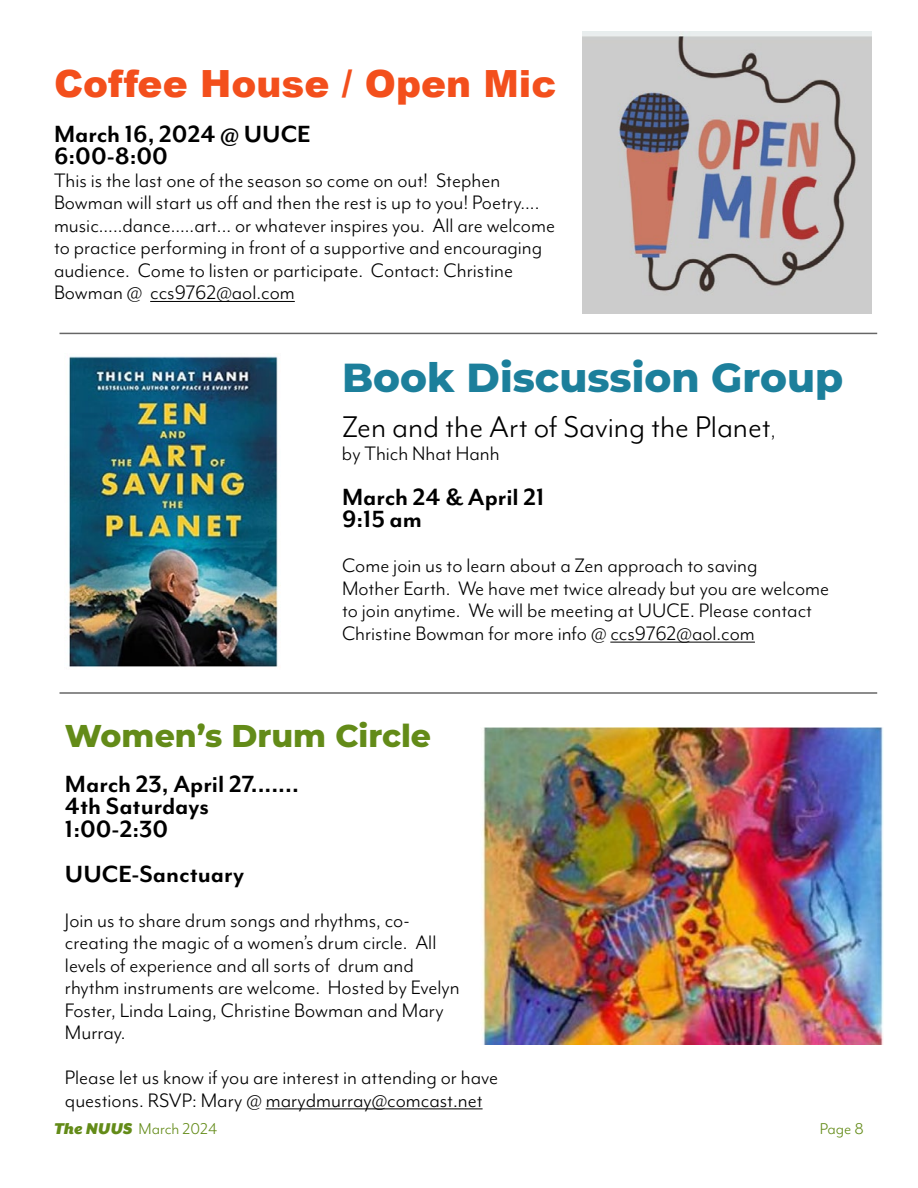
<style>
.page{position:relative;width:918px;height:1188px;background:#fff}
.page>*{position:absolute;margin:0;border:0;box-sizing:border-box;transform-origin:0 0}
.t1{font:800 40.5px "Montserrat";color:#1c7f9b}
.t2{font:900 37.5px "Arial";color:#f34f1c}
.t3{font:34.5px "Mr Eaves Mod OT";color:#000}
.t4{font:800 31.5px "Montserrat";color:#638b18}
.t5{font:700 27px/22.5px "Mr Eaves Mod OT";color:#000}
.t6{font:22.5px/22.5px "Mr Eaves Mod OT";color:#000}
.t7{font:18px "Mr Eaves Mod OT";color:#638b18}
.s1{font-size:22.5px}
.s2{font-family:"Mr Eaves XL San OT";font-weight:900;font-style:italic}
</style>
<div class="page">
<hr style="left:150px;top:301px;width:145px;height:1px;background:#000">
<img style="left:582px;top:32px;width:290px;height:282px">
<hr style="left:610px;top:642px;width:145px;height:1px;background:#000">
<img style="left:68px;top:356px;width:210px;height:311px">
<hr style="left:59px;top:333px;width:818px;height:1px;background:#000">
<hr style="left:59px;top:692px;width:818px;height:2px;background:#000">
<hr style="left:266px;top:1109px;width:217px;height:1px;background:#000">
<img style="left:482px;top:728px;width:401px;height:316px">
<h2 class="t2" style="left:54px;top:56px;width:504px">Coffee House / Open Mic</h2>
<p class="t5" style="left:54px;top:122px;width:258px">March 16, 2024 @ UUCE<br>6:00-8:00</p>
<p class="t6" style="left:54px;top:169px;width:503px">This is the last one of the season so come on out! Stephen Bowman will start us off and then the rest is up to you! Poetry.... music.....dance.....art... or whatever inspires you. All are welcome to practice performing in front of a supportive and encouraging audience. Come to listen or participate. Contact: Christine Bowman @ ccs9762@aol.com</p>
<h1 class="t1" style="left:342px;top:348px;width:503px">Book Discussion Group</h1>
<h3 class="t3" style="left:342px;top:408px;width:435px">Zen and the Art of Saving the Planet<span class="s1">,</span></h3>
<p class="t6" style="left:342px;top:442px;width:159px">by Thich Nhat Hanh</p>
<p class="t5" style="left:342px;top:485px;width:204px">March 24 &amp; April 21<br>9:15 am</p>
<p class="t6" style="left:342px;top:554px;width:489px">Come join us to learn about a Zen approach to saving<br>Mother Earth. We have met twice already but you are welcome to join anytime. We will be meeting at UUCE. Please contact Christine Bowman for more info @ ccs9762@aol.com</p>
<h3 class="t4" style="left:65px;top:712px;width:368px">Women’s Drum Circle</h3>
<p class="t5" style="left:65px;top:772px;width:235px">March 23, April 27.......<br>4th Saturdays<br>1:00-2:30</p>
<p class="t5" style="left:65px;top:862px;width:181px">UUCE-Sanctuary</p>
<p class="t6" style="left:65px;top:909px;width:396px">Join us to share drum songs and rhythms, co&shy;creating the magic of a women’s drum circle. All levels of experience and all sorts of drum and rhythm instruments are welcome. Hosted by Evelyn Foster, Linda Laing, Christine Bowman and Mary Murray.</p>
<p class="t6" style="left:65px;top:1066px;width:435px">Please let us know if you are interest in attending or have questions. RSVP: Mary @ marydmurray@comcast.net</p>
<p class="t7" style="left:54px;top:1119px;width:165px"><span class="s2">The NUUS</span> March 2024</p>
<p class="t7" style="left:820px;top:1119px;width:46px">Page 8</p>
</div>
